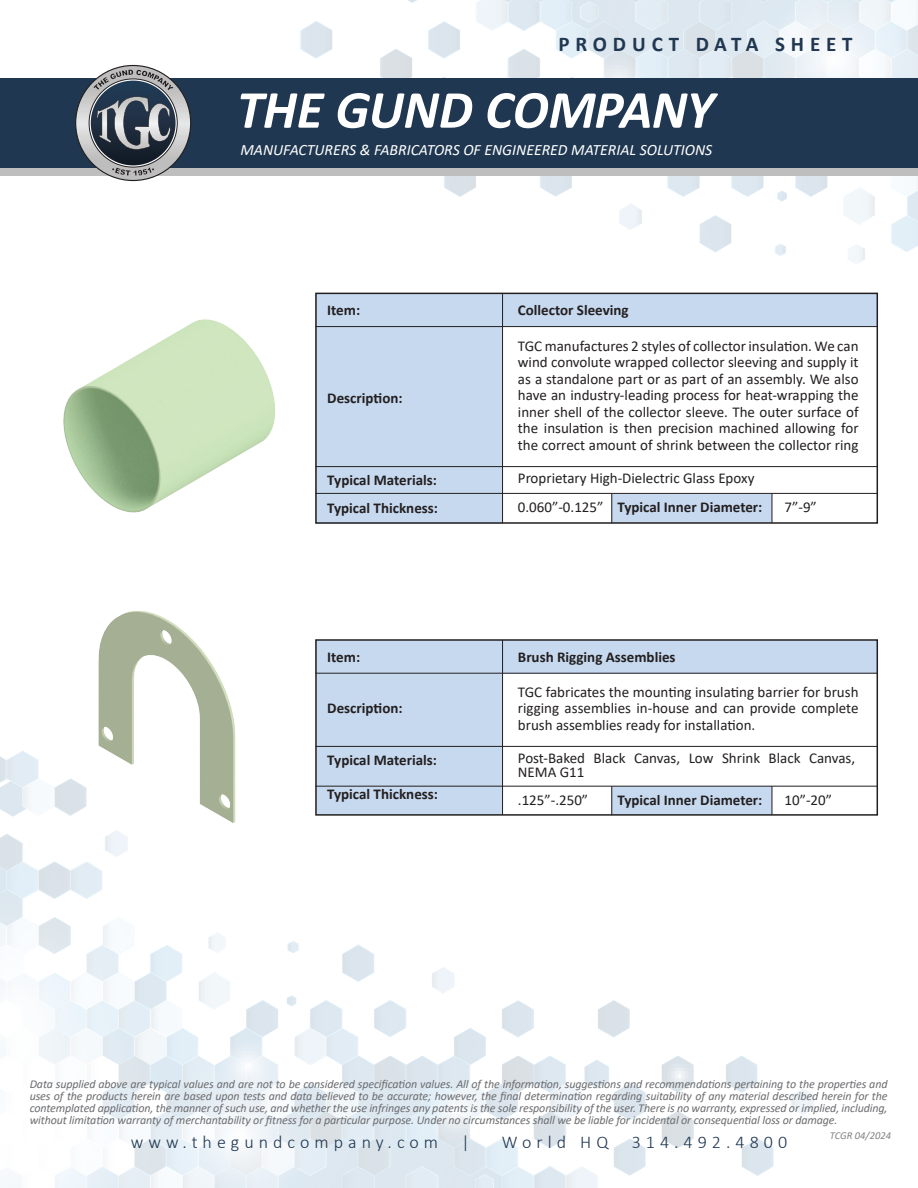
<style>
.page{position:relative;width:918px;height:1188px;background:#fff}
.page>*{position:absolute;margin:0;border:0;box-sizing:border-box;transform-origin:0 0}
.t1{font:italic 700 54px "Calibri";letter-spacing:-.01em;color:#fff}
.t2{font:700 21px "Calibri";letter-spacing:.28em;color:#1f3750}
.t3{font:300 18px "Calibri";letter-spacing:.28em;color:#1f3750}
.t4{font:italic 15.75px "Calibri";color:#fff}
.t5{font:15px/16.5px "Calibri";color:#231f20;text-align:justify}
.t6{font:700 15px "Calibri";color:#231f20}
.t7{font:italic 12px/12px "Calibri";letter-spacing:-.01em;color:#6c6d70;text-align:justify}
.t8{font:italic 10.5px "Calibri";color:#808285}
</style>
<div class="page">
<img style="left:0;top:745px;width:816px;height:443px">
<img style="left:300px;top:0;width:618px;height:293px">
<div style="left:0;top:156px;width:918px;height:20px;background:#bfbebe"></div>
<div style="left:0;top:78px;width:918px;height:90px;background:#1f3750"></div>
<svg style="left:75px;top:65px;width:116px;height:116px"></svg>
<div style="left:315px;top:640px;width:562px;height:33px;background:#c7d9ef"></div>
<div style="left:315px;top:293px;width:562px;height:34px;background:#c7d9ef"></div>
<div style="left:611px;top:786px;width:161px;height:29px;background:#c7d9ef"></div>
<div style="left:611px;top:494px;width:161px;height:28px;background:#c7d9ef"></div>
<div style="left:316px;top:670px;width:187px;height:145px;background:#c7d9ef"></div>
<div style="left:315px;top:323px;width:188px;height:200px;background:#c7d9ef"></div>
<hr style="left:502px;top:640px;width:1px;height:175px;background:#231f20">
<hr style="left:502px;top:293px;width:1px;height:230px;background:#231f20">
<svg style="left:611px;top:787px;width:1px;height:26px"></svg>
<svg style="left:611px;top:494px;width:1px;height:27px"></svg>
<svg style="left:772px;top:787px;width:1px;height:26px"></svg>
<svg style="left:772px;top:494px;width:1px;height:27px"></svg>
<hr style="left:315px;top:746px;width:562px;height:1px;background:#231f20">
<hr style="left:315px;top:466px;width:562px;height:1px;background:#231f20">
<hr style="left:315px;top:786px;width:562px;height:1px;background:#231f20">
<hr style="left:315px;top:493px;width:562px;height:1px;background:#231f20">
<hr style="left:315px;top:673px;width:562px;height:1px;background:#231f20">
<hr style="left:315px;top:326px;width:562px;height:1px;background:#231f20">
<img style="left:80px;top:611px;width:171px;height:214px">
<img style="left:63px;top:319px;width:212px;height:194px">
<div style="left:315px;top:639px;width:563px;height:177px;border:2px solid #231f20"></div>
<div style="left:315px;top:293px;width:563px;height:231px;border:2px solid #231f20"></div>
<h2 class="t2" style="left:558px;top:30px;width:296px">PRODUCT DATA SHEET</h2>
<h1 class="t1" style="left:237px;top:72px;width:479px">THE GUND COMPANY</h1>
<h3 class="t4" style="left:240px;top:139px;width:473px">MANUFACTURERS &amp; FABRICATORS OF ENGINEERED MATERIAL SOLUTIONS</h3>
<p class="t6" style="left:327px;top:300px;width:34px">Item:</p>
<p class="t6" style="left:518px;top:300px;width:112px">Collector Sleeving</p>
<p class="t6" style="left:327px;top:387px;width:77px">Description:</p>
<p class="t5" style="left:518px;top:337px;width:342px">TGC manufactures 2 styles of collector insulation. We can wind convolute wrapped collector sleeving and supply it as a standalone part or as part of an assembly. We also have an industry-leading process for heat-wrapping the inner shell of the collector sleeve. The outer surface of the insulation is then precision machined allowing for the correct amount of shrink between the collector ring</p>
<p class="t6" style="left:327px;top:469px;width:111px">Typical Materials:</p>
<p class="t5" style="left:518px;top:470px;width:238px">Proprietary High-Dielectric Glass Epoxy</p>
<p class="t6" style="left:327px;top:498px;width:112px">Typical Thickness:</p>
<p class="t5" style="left:518px;top:499px;width:87px">0.060”-0.125”</p>
<p class="t6" style="left:617px;top:496px;width:147px">Typical Inner Diameter:</p>
<p class="t5" style="left:785px;top:499px;width:34px">7”-9”</p>
<p class="t6" style="left:327px;top:646px;width:34px">Item:</p>
<p class="t6" style="left:518px;top:646px;width:159px">Brush Rigging Assemblies</p>
<p class="t6" style="left:327px;top:698px;width:77px">Description:</p>
<p class="t5" style="left:518px;top:683px;width:342px">TGC fabricates the mounting insulating barrier for brush rigging assemblies in-house and can provide complete brush assemblies ready for installation.</p>
<p class="t6" style="left:327px;top:750px;width:111px">Typical Materials:</p>
<p class="t5" style="left:518px;top:751px;width:339px;line-height:13.5px">Post-Baked Black Canvas, Low Shrink Black Canvas,<br>NEMA G11</p>
<p class="t6" style="left:327px;top:783px;width:112px">Typical Thickness:</p>
<p class="t5" style="left:518px;top:792px;width:72px">.125”-.250”</p>
<p class="t6" style="left:617px;top:790px;width:147px">Typical Inner Diameter:</p>
<p class="t5" style="left:785px;top:791px;width:49px">10”-20”</p>
<p class="t7" style="left:30px;top:1077px;width:859px">Data supplied above are typical values and are not to be considered specification values. All of the information, suggestions and recommendations pertaining to the properties and uses of the products herein are based upon tests and data believed to be accurate; however, the final determination regarding suitability of any material described herein for the contemplated application, the manner of such use, and whether the use infringes any patents is the sole responsibility of the user. There is no warranty, expressed or implied, including, without limitation warranty of merchantability or fitness for a particular purpose. Under no circumstances shall we be liable for incidental or consequential loss or damage.</p>
<h3 class="t3" style="left:131px;top:1131px;width:309px">www.thegundcompany.com</h3>
<h3 class="t3" style="left:461px;top:1131px;width:10px">|</h3>
<h3 class="t3" style="left:502px;top:1131px;width:108px">World HQ</h3>
<h3 class="t3" style="left:632px;top:1131px;width:157px">314.492.4800</h3>
<p class="t8" style="left:830px;top:1128px;width:63px">TCGR 04/2024</p>
</div>
